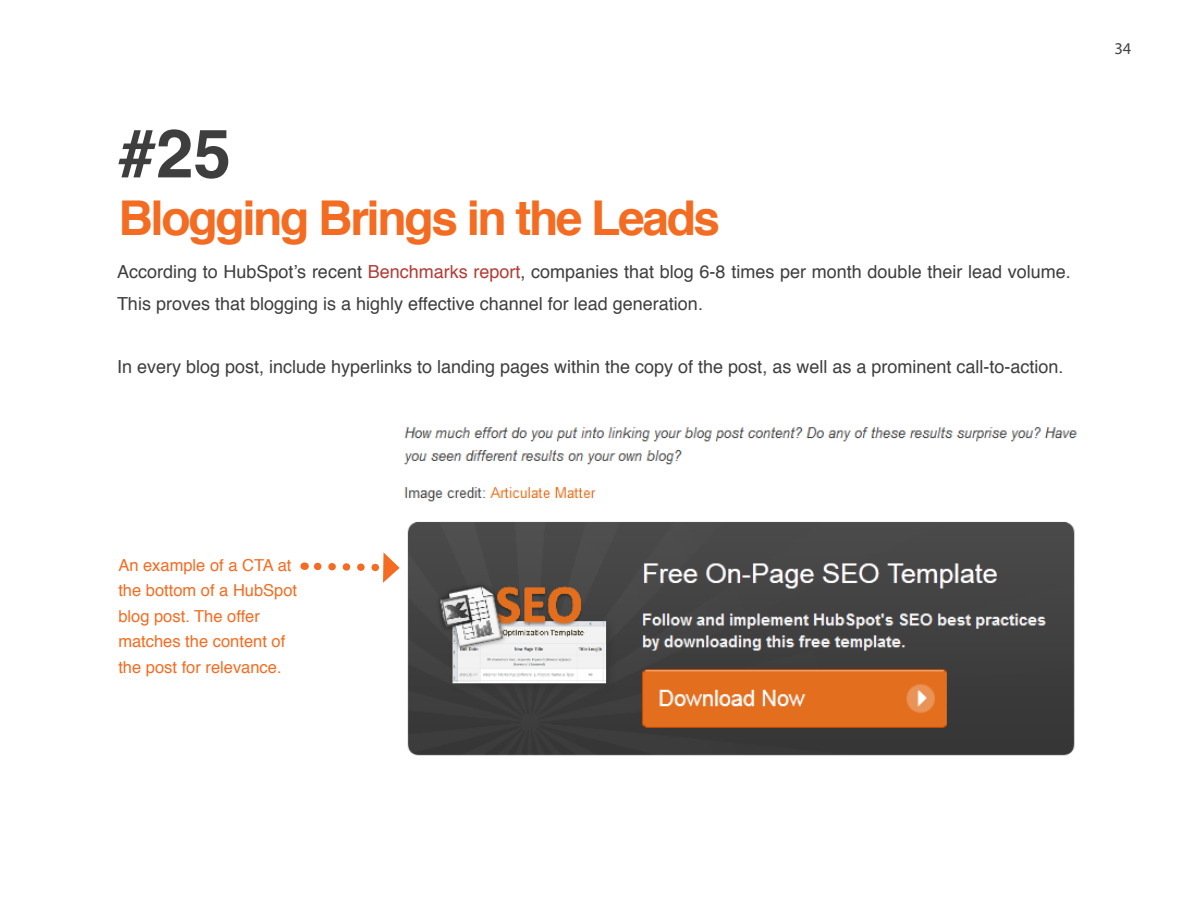
<style>
.page{position:relative;width:1188px;height:918px;background:#fff}
.page>*{position:absolute;margin:0;border:0;box-sizing:border-box;transform-origin:0 0}
.t1{font:700 67.5px "Helvetica";color:#3e3e3f}
.t2{font:700 48px "Helvetica";letter-spacing:-.05em;color:#f36c21}
.t3{font:18px/31.5px "Helvetica";color:#3e3e3f}
.CTA_2ndary_style{font:16.5px/25.5px "Helvetica";color:#f36c21}
.t4{font:16.5px "Myriad Pro";color:#434343}
.s1{color:#b33b35}
</style>
<div class="page">
<img style="left:403px;top:427px;width:674px;height:329px">
<svg style="left:304px;top:552px;width:96px;height:31px"></svg>
<p class="t1" style="left:118px;top:99px;width:114px">#25</p>
<p class="t2" style="left:118px;top:179px;width:603px">Blogging Brings in the Leads</p>
<p class="t3" style="left:117px;top:257px;width:955px">According to HubSpot’s recent <span class="s1">Benchmarks report</span>, companies that blog 6-8 times per month double their lead volume.<br>This proves that blogging is a highly effective channel for lead generation.</p>
<p class="t3" style="left:117px;top:351px;width:948px">In every blog post, include hyperlinks to landing pages within the copy of the post, as well as a prominent call-to-action.</p>
<p class="t4" style="left:1114px;top:38px;width:18px">34</p>
<p class="CTA_2ndary_style" style="left:118px;top:553px;width:180px">An example of a CTA at the bottom of a HubSpot blog post. The offer matches the content of the post for relevance.</p>
</div>
